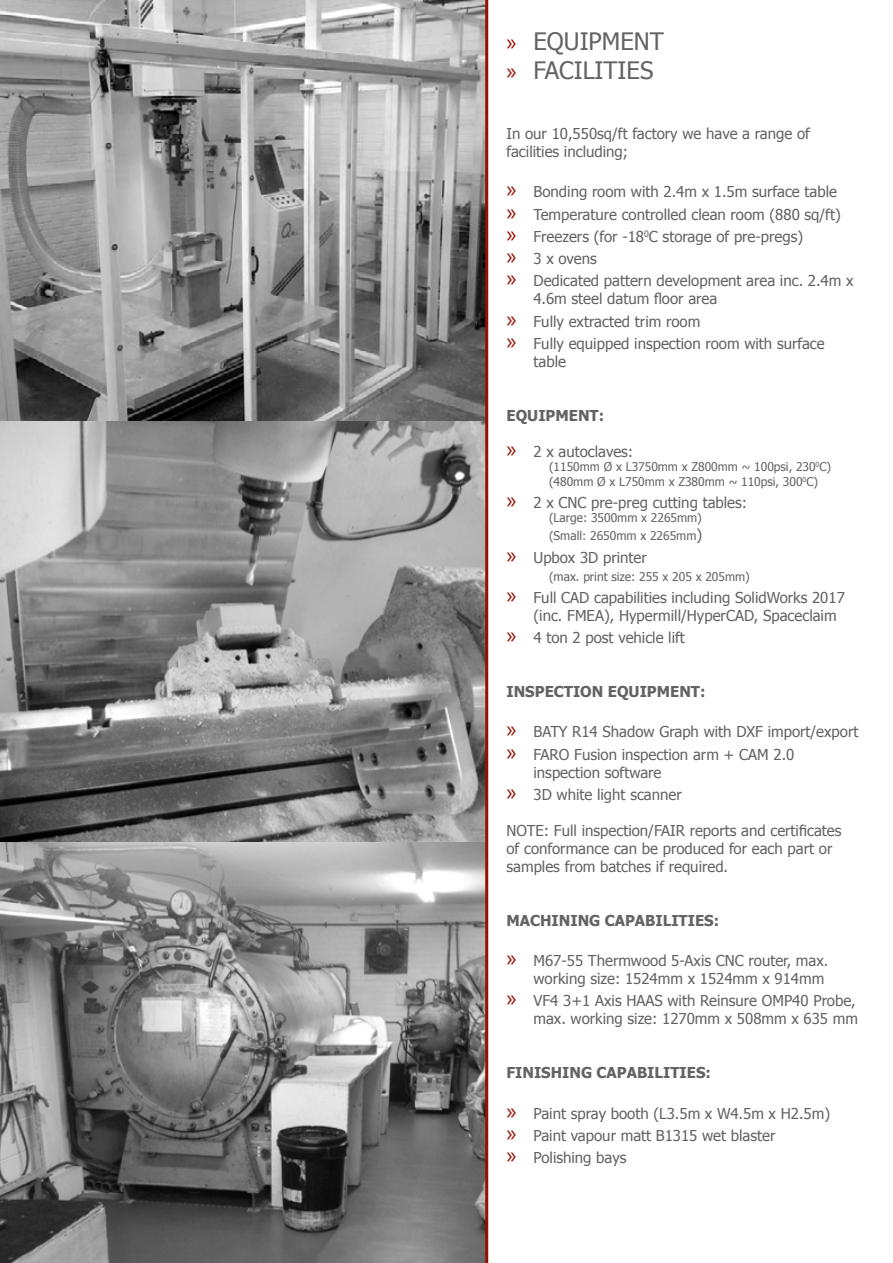
<style>
.page{position:relative;width:893px;height:1263px;background:#fff}
.page>*{position:absolute;margin:0;border:0;box-sizing:border-box;transform-origin:0 0}
.t1{font:24px/28.8px "Tahoma";color:#646363}
.t2{font:15px/22.2px "Tahoma";color:#646363}
.t3{font:700 15px "Tahoma";color:#646363}
.t4{font:12px/14.4px "Tahoma";color:#646363}
.s1{font-family:"Myriad Pro";color:#951004}
.s2{font-family:"Myriad Pro";font-size:24px;color:#951004}
.s3{font-size:15px}
</style>
<div class="page">
<img style="left:0;top:0;width:485px;height:1263px">
<hr style="left:485px;top:0;width:3px;height:1263px;background:#951004">
<h1 class="t1" style="left:506px;top:26px;width:159px"><span class="s1">»</span> EQUIPMENT <span class="s1">»</span> FACILITIES</h1>
<p class="t2" style="left:506px;top:124px;width:305px;line-height:18px">In our 10,550sq/ft factory we have a range of facilities including;</p>
<p class="t2" style="left:506px;top:180px;width:349px"><span class="s2">»</span> Bonding room with 2.4m x 1.5m surface table<br><span class="s2">»</span> Temperature controlled clean room (880 sq/ft) <span class="s2">»</span> Freezers (for -18<sup>0</sup>C storage of pre-pregs)<br><span class="s2">»</span> 3 x ovens<br><span class="s2">»</span> Dedicated pattern development area inc. 2.4m x</p>
<p class="t2" style="left:506px;top:287px;width:320px;text-indent:27px">4.6m steel datum floor area<br><span class="s2">»</span> Fully extracted trim room<br><span class="s2">»</span> Fully equipped inspection room with surface</p>
<p class="t2" style="left:533px;top:350px;width:34px">table</p>
<p class="t3" style="left:506px;top:405px;width:99px">EQUIPMENT:</p>
<p class="t2" style="left:506px;top:440px;width:128px"><span class="s2">»</span> 2 x autoclaves:</p>
<p class="t4" style="left:549px;top:459px;width:284px">(1150mm Ø x L3750mm x Z800mm ~ 100psi, 230<sup>0</sup>C) (480mm Ø x L750mm x Z380mm ~ 110psi, 300<sup>0</sup>C)</p>
<p class="t2" style="left:506px;top:491px;width:242px"><span class="s2">»</span> 2 x CNC pre-preg cutting tables:</p>
<p class="t4" style="left:549px;top:508px;width:155px;line-height:18px">(Large: 3500mm x 2265mm) (Small: 2650mm x 2265mm<span class="s3">)</span></p>
<p class="t2" style="left:506px;top:545px;width:142px"><span class="s2">»</span> Upbox 3D printer</p>
<p class="t4" style="left:549px;top:568px;width:202px">(max. print size: 255 x 205 x 205mm)</p>
<p class="t2" style="left:533px;top:588px;width:313px;line-height:18px;text-indent:-27px"><span class="s2">»</span> Full CAD capabilities including SolidWorks 2017 (inc. FMEA), Hypermill/HyperCAD, Spaceclaim</p>
<p class="t2" style="left:506px;top:626px;width:180px"><span class="s2">»</span> 4 ton 2 post vehicle lift</p>
<p class="t3" style="left:506px;top:681px;width:201px">INSPECTION EQUIPMENT:</p>
<p class="t2" style="left:506px;top:720px;width:353px"><span class="s2">»</span> BATY R14 Shadow Graph with DXF import/export <span class="s2">»</span> FARO Fusion inspection arm + CAM 2.0</p>
<p class="t2" style="left:506px;top:760px;width:177px;text-align:center">inspection software<br><span class="s2">»</span> 3D white light scanner</p>
<p class="t2" style="left:506px;top:821px;width:336px;line-height:18px">NOTE: Full inspection/FAIR reports and certificates of conformance can be produced for each part or samples from batches if required.</p>
<p class="t3" style="left:506px;top:910px;width:214px">MACHINING CAPABILITIES:</p>
<p class="t2" style="left:506px;top:951px;width:323px;line-height:18px;text-align:right"><span class="s2">»</span> M67-55 Thermwood 5-Axis CNC router, max. working size: 1524mm x 1524mm x 914mm</p>
<p class="t2" style="left:506px;top:991px;width:353px;line-height:18px;text-align:right"><span class="s2">»</span> VF4 3+1 Axis HAAS with Reinsure OMP40 Probe, max. working size: 1270mm x 508mm x 635 mm</p>
<p class="t3" style="left:506px;top:1062px;width:206px">FINISHING CAPABILITIES:</p>
<p class="t2" style="left:506px;top:1101px;width:325px"><span class="s2">»</span> Paint spray booth (L3.5m x W4.5m x H2.5m) <span class="s2">»</span> Paint vapour matt B1315 wet blaster<br><span class="s2">»</span> Polishing bays</p>
</div>
